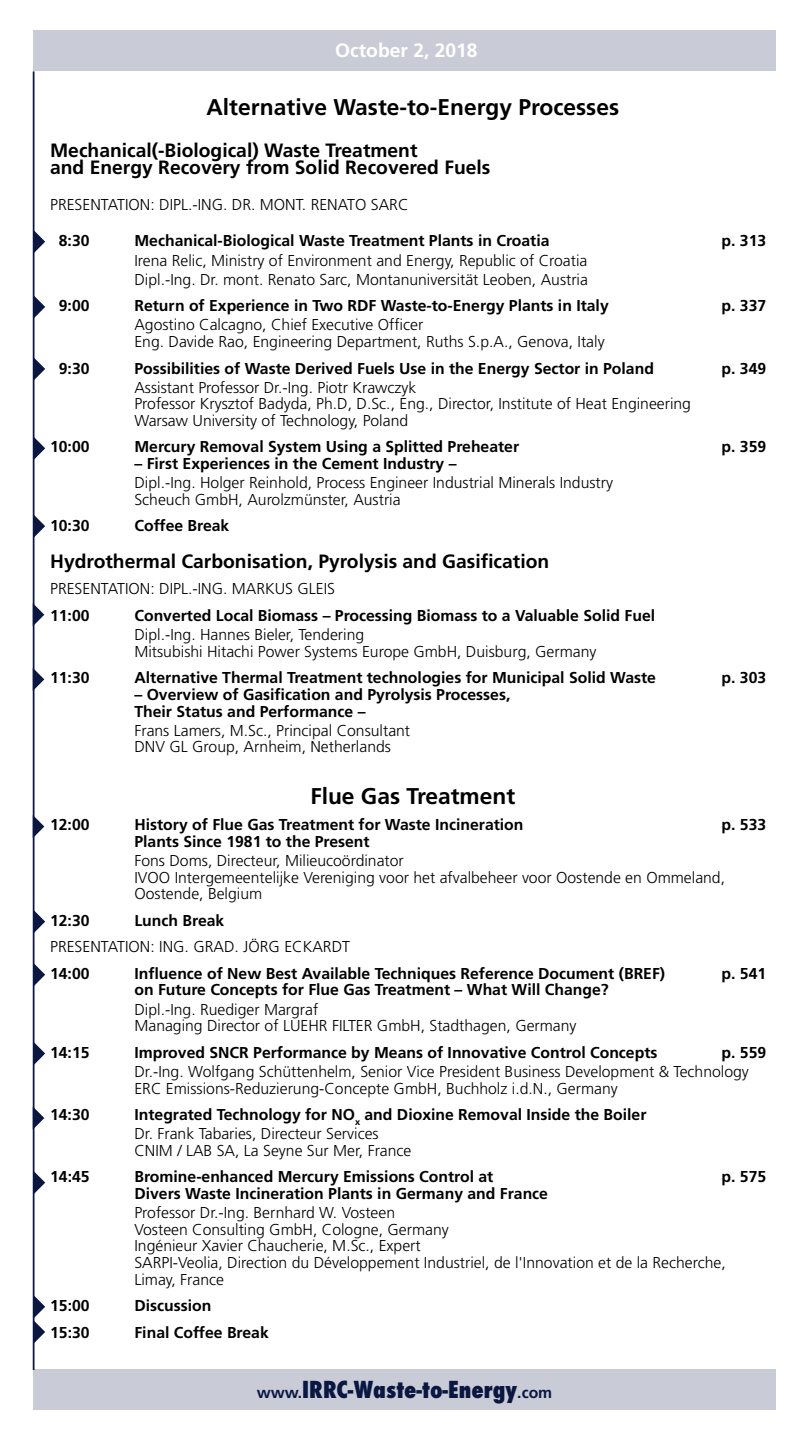
<style>
.page{position:relative;width:809px;height:1439px;background:#fff}
.page>*{position:absolute;margin:0;border:0;box-sizing:border-box;transform-origin:0 0}
.t1{font:700 22.75px "Frutiger";color:#000}
.t2{font:800 condensed 22.75px "Futura";color:#0a1741}
.t3{font:700 19.25px/16.6px "Frutiger";color:#000}
.t4{font:700 19.25px "Frutiger";color:#fff}
.t5{font:300 15.75px/16.6px "Frutiger";color:#000}
.t6{font:700 15.75px/16.6px "Frutiger";color:#000}
.s1{font-weight:300}
.s2{font-family:"Frutiger";font-weight:700;font-stretch:normal;font-size:15.75px}
</style>
<div class="page">
<div style="left:33px;top:31px;width:742px;height:40px;background:#c9cbd7"></div>
<div style="left:33px;top:1369px;width:743px;height:41px;background:#c9cbd7"></div>
<hr style="left:33px;top:71px;width:1px;height:1299px;background:#0a1741">
<svg style="left:34px;top:230px;width:11px;height:23px"></svg>
<svg style="left:34px;top:295px;width:11px;height:23px"></svg>
<svg style="left:34px;top:357px;width:11px;height:23px"></svg>
<svg style="left:34px;top:437px;width:11px;height:23px"></svg>
<svg style="left:34px;top:514px;width:11px;height:24px"></svg>
<svg style="left:34px;top:603px;width:10px;height:23px"></svg>
<svg style="left:34px;top:668px;width:10px;height:23px"></svg>
<svg style="left:34px;top:815px;width:10px;height:23px"></svg>
<svg style="left:34px;top:910px;width:11px;height:23px"></svg>
<svg style="left:34px;top:963px;width:11px;height:23px"></svg>
<svg style="left:34px;top:1042px;width:11px;height:23px"></svg>
<svg style="left:34px;top:1106px;width:10px;height:23px"></svg>
<svg style="left:34px;top:1171px;width:11px;height:23px"></svg>
<svg style="left:34px;top:1295px;width:11px;height:48px"></svg>
<p class="t4" style="left:335px;top:40px;width:144px">October 2, 2018</p>
<h1 class="t1" style="left:206px;top:95px;width:414px">Alternative Waste-to-Energy Processes</h1>
<p class="t3" style="left:50px;top:142px;width:442px">Mechanical(-Biological) Waste Treatment<br>and Energy Recovery from Solid Recovered Fuels</p>
<p class="t5" style="left:50px;top:197px;width:360px">PRESENTATION: DIPL.-ING. DR. MONT. RENATO SARC</p>
<p class="t6" style="left:59px;top:233px;width:32px">8:30</p>
<p class="t6" style="left:134px;top:233px;width:416px">Mechanical-Biological Waste Treatment Plants in Croatia</p>
<p class="t6" style="left:721px;top:233px;width:46px">p. 313</p>
<p class="t5" style="left:134px;top:252px;width:455px;line-height:19.1px">Irena Relic, Ministry of Environment and Energy, Republic of Croatia<br>Dipl.-Ing. Dr. mont. Renato Sarc, Montanuniversität Leoben, Austria</p>
<p class="t6" style="left:59px;top:298px;width:32px">9:00</p>
<p class="t6" style="left:134px;top:298px;width:476px">Return of Experience in Two RDF Waste-to-Energy Plants in Italy</p>
<p class="t6" style="left:721px;top:298px;width:46px">p. 337</p>
<p class="t5" style="left:134px;top:318px;width:471px">Agostino Calcagno, Chief Executive Officer<br>Eng. Davide Rao, Engineering Department, Ruths S.p.A., Genova, Italy</p>
<p class="t6" style="left:59px;top:360px;width:32px">9:30</p>
<p class="t6" style="left:134px;top:360px;width:521px">Possibilities of Waste Derived Fuels Use in the Energy Sector in Poland</p>
<p class="t6" style="left:721px;top:360px;width:46px">p. 349</p>
<p class="t5" style="left:134px;top:380px;width:558px">Assistant Professor Dr.-Ing. Piotr Krawczyk<br>Professor Krysztof Badyda, Ph.D, D.Sc., Eng., Director, Institute of Heat Engineering<br>Warsaw University of Technology, Poland</p>
<p class="t6" style="left:50px;top:439px;width:41px">10:00</p>
<p class="t6" style="left:134px;top:439px;width:386px">Mercury Removal System Using a Splitted Preheater</p>
<p class="t6" style="left:721px;top:439px;width:46px">p. 359</p>
<p class="t6" style="left:134px;top:455px;width:324px">– First Experiences in the Cement Industry –</p>
<p class="t5" style="left:134px;top:475px;width:480px">Dipl.-Ing. Holger Reinhold, Process Engineer Industrial Minerals Industry<br>Scheuch GmbH, Aurolzmünster, Austria</p>
<p class="t6" style="left:50px;top:518px;width:41px">10:30</p>
<p class="t6" style="left:134px;top:518px;width:96px">Coffee Break</p>
<p class="t3" style="left:50px;top:553px;width:500px">Hydrothermal Carbonisation, Pyrolysis and Gasification</p>
<p class="t5" style="left:50px;top:582px;width:286px">PRESENTATION: DIPL.-ING. MARKUS GLEIS</p>
<p class="t6" style="left:50px;top:607px;width:41px">11:00</p>
<p class="t6" style="left:134px;top:607px;width:522px">Converted Local Biomass – Processing Biomass to a Valuable Solid Fuel</p>
<p class="t5" style="left:134px;top:627px;width:463px">Dipl.-Ing. Hannes Bieler, Tendering<br>Mitsubishi Hitachi Power Systems Europe GmbH, Duisburg, Germany</p>
<p class="t6" style="left:50px;top:669px;width:41px">11:30</p>
<p class="t6" style="left:134px;top:669px;width:523px">Alternative Thermal Treatment technologies for Municipal Solid Waste</p>
<p class="t6" style="left:721px;top:669px;width:46px">p. 303</p>
<p class="t6" style="left:134px;top:686px;width:377px">– Overview of Gasification and Pyrolysis Processes,<br>Their Status and Performance –</p>
<p class="t5" style="left:134px;top:723px;width:277px">Frans Lamers, M.Sc., Principal Consultant<br>DNV GL Group, Arnheim, Netherlands</p>
<h1 class="t1" style="left:310px;top:783px;width:206px">Flue Gas Treatment</h1>
<p class="t6" style="left:50px;top:816px;width:41px">12:00</p>
<p class="t6" style="left:134px;top:816px;width:390px">History of Flue Gas Treatment for Waste Incineration</p>
<p class="t6" style="left:721px;top:816px;width:46px">p. 533</p>
<p class="t6" style="left:134px;top:833px;width:237px">Plants Since 1981 to the Present</p>
<p class="t5" style="left:134px;top:853px;width:592px">Fons Doms, Directeur, Milieucoördinator<br>IVOO Intergemeentelijke Vereniging voor het afvalbeheer voor Oostende en Ommeland,<br>Oostende, Belgium</p>
<p class="t6" style="left:50px;top:912px;width:41px">12:30</p>
<p class="t6" style="left:134px;top:912px;width:91px">Lunch Break</p>
<p class="t5" style="left:50px;top:939px;width:301px">PRESENTATION: ING. GRAD. JÖRG ECKARDT</p>
<p class="t6" style="left:50px;top:965px;width:41px">14:00</p>
<p class="t6" style="left:134px;top:965px;width:532px">Influence of New Best Available Techniques Reference Document (BREF)</p>
<p class="t6" style="left:721px;top:965px;width:46px">p. 541</p>
<p class="t6" style="left:134px;top:982px;width:476px">on Future Concepts for Flue Gas Treatment – What Will Change?</p>
<p class="t5" style="left:134px;top:1002px;width:443px">Dipl.-Ing. Ruediger Margraf<br>Managing Director of LUEHR FILTER GmbH, Stadthagen, Germany</p>
<p class="t6" style="left:50px;top:1044px;width:41px">14:15</p>
<p class="t6" style="left:134px;top:1044px;width:524px">Improved SNCR Performance by Means of Innovative Control Concepts</p>
<p class="t6" style="left:721px;top:1044px;width:46px">p. 559</p>
<p class="t5" style="left:134px;top:1064px;width:616px">Dr.-Ing. Wolfgang Schüttenhelm, Senior Vice President Business Development &amp; Technology<br>ERC Emissions-Reduzierung-Concepte GmbH, Buchholz i.d.N., Germany</p>
<p class="t6" style="left:50px;top:1106px;width:41px">14:30</p>
<p class="t6" style="left:134px;top:1105px;width:513px;line-height:19.1px">Integrated Technology for NO<sub>x</sub> and Dioxine Removal Inside the Boiler<br><span class="s1">Dr. Frank Tabaries, Directeur Services</span></p>
<p class="t5" style="left:134px;top:1143px;width:278px">CNIM / LAB SA, La Seyne Sur Mer, France</p>
<p class="t6" style="left:50px;top:1168px;width:41px">14:45</p>
<p class="t6" style="left:134px;top:1168px;width:360px">Bromine-enhanced Mercury Emissions Control at</p>
<p class="t6" style="left:721px;top:1168px;width:46px">p. 575</p>
<p class="t6" style="left:134px;top:1185px;width:415px">Divers Waste Incineration Plants in Germany and France</p>
<p class="t5" style="left:134px;top:1205px;width:593px">Professor Dr.-Ing. Bernhard W. Vosteen<br>Vosteen Consulting GmbH, Cologne, Germany<br>Ingénieur Xavier Chaucherie, M.Sc., Expert<br>SARPI-Veolia, Direction du Développement Industriel, de l'Innovation et de la Recherche, Limay, France</p>
<p class="t6" style="left:50px;top:1297px;width:41px">15:00</p>
<p class="t6" style="left:134px;top:1297px;width:78px">Discussion</p>
<p class="t6" style="left:50px;top:1324px;width:41px">15:30</p>
<p class="t6" style="left:134px;top:1324px;width:136px">Final Coffee Break</p>
<h1 class="t2" style="left:257px;top:1380px;width:297px"><span class="s2">www.</span>IRRC-Waste-to-Energy<span class="s2">.com</span></h1>
</div>
